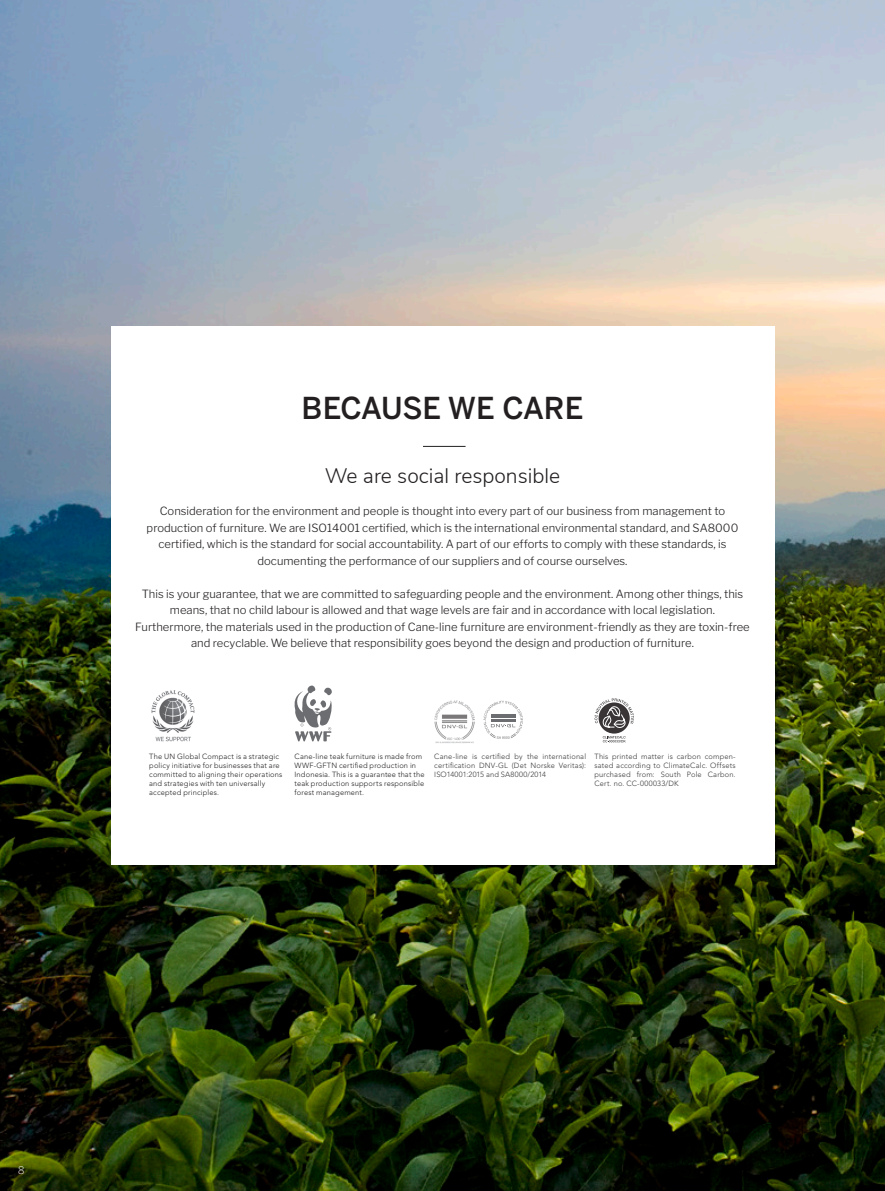
<style>
.page{position:relative;width:885px;height:1191px;background:#fff}
.page>*{position:absolute;margin:0;border:0;box-sizing:border-box;transform-origin:0 0}
.t1{font:500 30px "Benton Sans";letter-spacing:-.01em;color:#231f20}
.t2{font:300 21px "Nunito Sans";color:#231f20}
.t3{font:300 11.25px/16.5px "Libre Franklin";color:#231f20;text-align:center}
.t4{font:300 10.5px "Benton Sans";color:#fff}
.BRØD_inledsider{font:300 7.5px/9px "Avenir LT Pro";letter-spacing:.02em;color:#231f20}
.BRØD_regular_8_5_11{font:300 7.5px/9px "Avenir LT Pro";letter-spacing:.025em;color:#383839;text-align:justify}
.s1{font-size:10.95px}
</style>
<div class="page">
<img style="left:0;top:0;width:884px;height:1191px">
<div style="left:111px;top:326px;width:663px;height:538px;background:#fff"></div>
<hr style="left:423px;top:446px;width:42px;height:1px;background:#231f20">
<svg style="left:483px;top:700px;width:40px;height:39px"></svg>
<img style="left:434px;top:700px;width:40px;height:43px">
<svg style="left:294px;top:685px;width:38px;height:56px"></svg>
<img style="left:151px;top:690px;width:44px;height:52px">
<div style="left:598px;top:702px;width:31px;height:31px;background:#393536;border-radius:50%"></div>
<svg style="left:602px;top:736px;width:23px;height:6px"></svg>
<svg style="left:594px;top:698px;width:39px;height:31px"></svg>
<p class="t1" style="left:301px;top:389px;width:283px">BECAUSE WE CARE</p>
<p class="t2" style="left:325px;top:460px;width:237px">We are social responsible</p>
<p class="t3" style="left:160px;top:503px;width:567px">Consideration for the environment and people is thought into every part of our business from management to</p>
<p class="t3" style="left:147px;top:519px;width:593px">production of furniture. We are ISO14001 certified, which is the international environmental standard, and SA8000 certified, which is the standard for social accountability. A part of our efforts to comply with these standards, is</p>
<p class="t3" style="left:257px;top:552px;width:371px">documenting the performance of our suppliers and of course ourselves.</p>
<p class="t3" style="left:142px;top:585px;width:603px">This is your guarantee, that we are committed to safeguarding people and the environment. Among other things, this means, that no child labour is allowed and that wage levels are fair and in accordance with local legislation.</p>
<p class="t3" style="left:135px;top:618px;width:616px">Furthermore, the materials used in the production of Cane-line furniture are environment-friendly as they are toxin-free and <span class="s1">recyclable.</span> We believe that responsibility goes beyond the design and production of furniture.</p>
<p class="BRØD_inledsider" style="left:149px;top:751px;width:135px">The UN Global Compact is a strategic policy initiative for businesses that are committed to aligning their operations and strategies with ten universally accepted principles.</p>
<p class="BRØD_inledsider" style="left:294px;top:751px;width:131px">Cane-line teak furniture is made from WWF-GFTN certified production in Indonesia. This is a guarantee that the teak production supports responsible forest management.</p>
<p class="BRØD_regular_8_5_11" style="left:434px;top:751px;width:153px">Cane-line is certified by the international certification DNV-GL (Det Norske Veritas):<br>ISO14001:2015 and SA8000/2014</p>
<p class="BRØD_regular_8_5_11" style="left:594px;top:751px;width:143px">This printed matter is carbon compen&shy;sated according to ClimateCalc. Offsets purchased from: South Pole Carbon.<br>Cert. no. CC-000033/DK</p>
<p class="t4" style="left:18px;top:1163px;width:8px">8</p>
</div>
